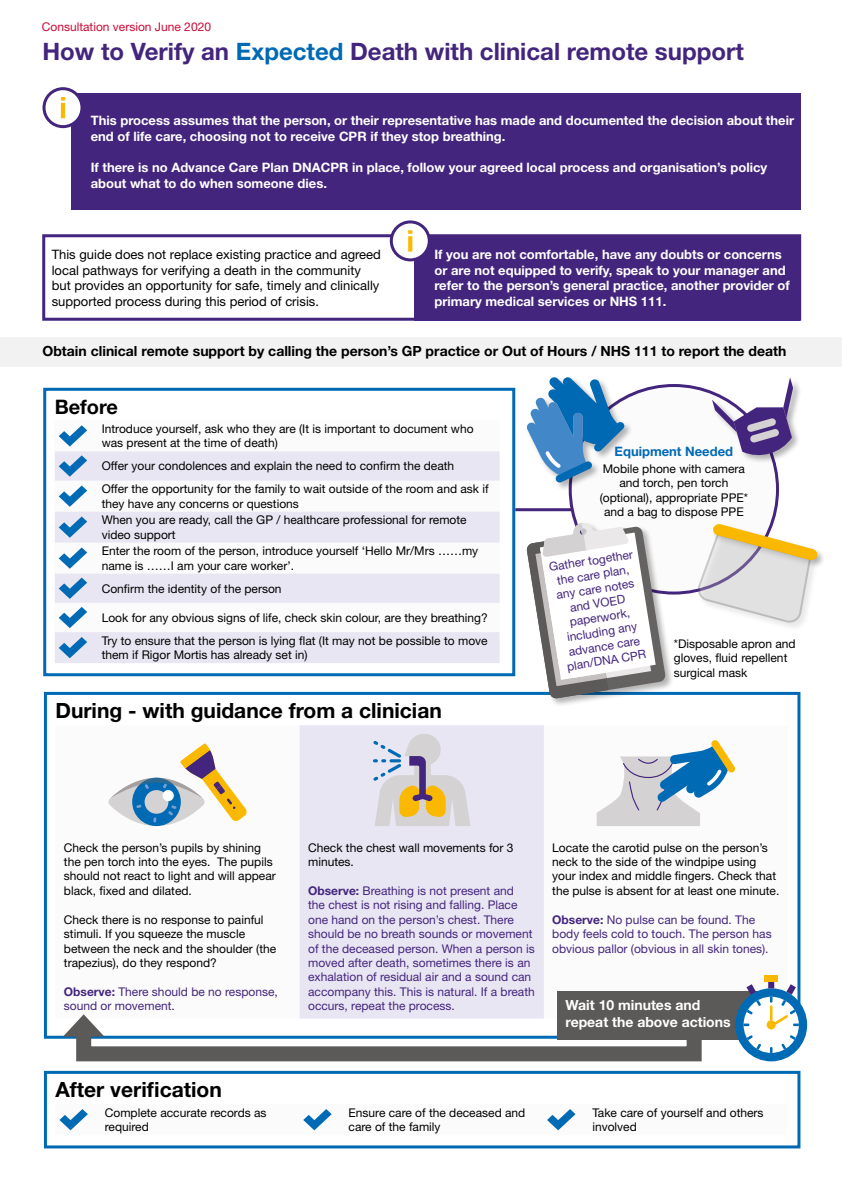
<style>
.page{position:relative;width:842px;height:1191px;background:#fff}
.page>*{position:absolute;margin:0;border:0;box-sizing:border-box;transform-origin:0 0}
.t1{font:700 24px "Helvetica Neue LT Std";color:#44257d}
.t2{font:700 21px "Helvetica Neue LT Std";color:#000}
.t3{font:700 20px "Helvetica Neue LT Std";color:#000}
.t4{font:700 14px "Helvetica Neue LT Std";color:#000}
.t5{font:700 14px/16.8px "Helvetica Neue LT Std";color:#fff}
.t6{font:700 13px/15.6px "Helvetica Neue LT Std";color:#fff}
.t7{font:13px/15.6px "Helvetica Neue LT Std";color:#000}
.t8{font:700 13px "Helvetica Neue LT Std";color:#0069b3}
.t9{font:12px/14.4px "Helvetica Neue LT Std";color:#000}
.t10{font:12px/14.4px "Helvetica Neue LT Std";color:#44257d}
.t11{font:12px "Helvetica Neue LT Std";color:#cc0935}
.s1{color:#0069b3}
.s2{font-weight:700}
</style>
<div class="page">
<hr style="left:515px;top:508px;width:82px;height:3px;background:#44257d">
<div style="left:570px;top:385px;width:207px;height:208px;background:#fbfbfb;border-radius:50%"></div>
<div style="left:71px;top:94px;width:729px;height:116px;background:#44257d"></div>
<div style="left:415px;top:235px;width:385px;height:86px;background:#44257d"></div>
<svg style="left:44px;top:89px;width:38px;height:38px"></svg>
<div style="left:43px;top:87px;width:40px;height:41px;border:3px solid #44257d;border-radius:50%"></div>
<svg style="left:61px;top:97px;width:4px;height:21px"></svg>
<div style="left:42px;top:234px;width:759px;height:87px;border:3px solid #44257d"></div>
<div style="left:391px;top:222px;width:38px;height:38px;background:#fff;border-radius:50%"></div>
<div style="left:390px;top:220px;width:41px;height:41px;border:3px solid #44257d;border-radius:50%"></div>
<svg style="left:408px;top:230px;width:4px;height:21px"></svg>
<div style="left:0;top:338px;width:842px;height:29px;background:#f3f2f2"></div>
<svg style="left:55px;top:451px;width:445px;height:212px;fill:#e9e6f3"></svg>
<svg style="left:59px;top:425px;width:28px;height:21px"></svg>
<svg style="left:59px;top:455px;width:28px;height:21px"></svg>
<svg style="left:59px;top:485px;width:28px;height:22px"></svg>
<svg style="left:59px;top:516px;width:28px;height:22px"></svg>
<svg style="left:59px;top:547px;width:28px;height:22px"></svg>
<svg style="left:59px;top:577px;width:28px;height:22px"></svg>
<svg style="left:59px;top:607px;width:28px;height:21px"></svg>
<svg style="left:59px;top:637px;width:28px;height:21px"></svg>
<div style="left:43px;top:388px;width:472px;height:288px;border:3px solid #0069b3"></div>
<svg style="left:59px;top:1109px;width:517px;height:22px"></svg>
<div style="left:44px;top:1070px;width:756px;height:78px;border:3px solid #0069b3"></div>
<div style="left:300px;top:725px;width:244px;height:260px;background:#e9e6f3"></div>
<svg style="left:108px;top:743px;width:139px;height:83px"></svg>
<svg style="left:373px;top:732px;width:97px;height:94px;background:#d4ccc3"></svg>
<svg style="left:597px;top:740px;width:138px;height:86px"></svg>
<div style="left:697px;top:523px;width:129px;height:109px;background:#000;opacity:.3"></div>
<svg style="left:698px;top:523px;width:120px;height:100px"></svg>
<div style="left:711px;top:377px;width:91px;height:87px;background:#000;opacity:.3"></div>
<svg style="left:712px;top:377px;width:81px;height:82px"></svg>
<div style="left:526px;top:376px;width:108px;height:115px;background:#000;opacity:.3"></div>
<svg style="left:526px;top:377px;width:98px;height:106px"></svg>
<svg style="left:69px;top:985px;width:640px;height:77px"></svg>
<svg style="left:63px;top:1014px;width:41px;height:22px"></svg>
<div style="left:557px;top:991px;width:223px;height:48px;background:#5c5a59"></div>
<div style="left:526px;top:521px;width:149px;height:186px;background:#000;opacity:.3"></div>
<svg style="left:526px;top:522px;width:140px;height:177px"></svg>
<div style="left:735px;top:988px;width:72px;height:73px;background:#006ab4;border-radius:50%"></div>
<div style="left:743px;top:996px;width:56px;height:57px;background:#fff;border-radius:50%"></div>
<div style="left:767px;top:1020px;width:9px;height:9px;background:#fbb800;border-radius:50%"></div>
<div style="left:764px;top:976px;width:14px;height:6px;background:#fbb800"></div>
<svg style="left:746px;top:984px;width:10px;height:10px"></svg>
<svg style="left:770px;top:1047px;width:2px;height:6px"></svg>
<svg style="left:743px;top:1023px;width:6px;height:3px"></svg>
<svg style="left:747px;top:1035px;width:14px;height:14px"></svg>
<svg style="left:781px;top:1035px;width:15px;height:14px"></svg>
<svg style="left:747px;top:1000px;width:14px;height:14px"></svg>
<svg style="left:768px;top:982px;width:31px;height:44px"></svg>
<p class="t11" style="left:42px;top:19px;width:171px">Consultation version June 2020</p>
<h1 class="t1" style="left:43px;top:36px;width:703px">How to Verify an <span class="s1">Expected</span> Death with clinical remote support</h1>
<p class="t6" style="left:91px;top:113px;width:705px">This process assumes that the person, or their representative has made and documented the decision about their end of life care, choosing not to receive CPR if they stop breathing.</p>
<p class="t6" style="left:91px;top:159px;width:678px">If there is no Advance Care Plan DNACPR in place, follow your agreed local process and organisation’s policy about what to do when someone dies.</p>
<p class="t7" style="left:52px;top:247px;width:331px">This guide does not replace existing practice and agreed local pathways for verifying a death in the community but provides an opportunity for safe, timely and clinically supported process during this period of crisis.</p>
<p class="t4" style="left:43px;top:342px;width:745px">Obtain clinical remote support by calling the person’s GP practice or Out of Hours / NHS 111 to report the death</p>
<p class="t6" style="left:434px;top:246px;width:357px">If you are not comfortable, have any doubts or concerns or are not equipped to verify, speak to your manager and refer to the person’s general practice, another provider of primary medical services or NHS 111.</p>
<h3 class="t3" style="left:55px;top:394px;width:65px">Before</h3>
<p class="t9" style="left:102px;top:421px;width:373px">Introduce yourself, ask who they are (It is important to document who was present at the time of death)</p>
<p class="t9" style="left:102px;top:454px;width:388px;line-height:22.9px">Offer your condolences and explain the need to confirm the death<br>Offer the opportunity for the family to wait outside of the room and ask if</p>
<p class="t9" style="left:102px;top:495px;width:366px;line-height:16.6px">they have any concerns or questions<br>When you are ready, call the GP / healthcare professional for remote</p>
<p class="t9" style="left:102px;top:526px;width:378px;line-height:16.6px">video support<br>Enter the room of the person, introduce yourself ‘Hello Mr/Mrs ……my</p>
<p class="t9" style="left:102px;top:554px;width:194px;line-height:22.9px">name is ……I am your care worker’.<br>Confirm the identity of the person</p>
<p class="t9" style="left:102px;top:606px;width:388px;line-height:22.9px">Look for any obvious signs of life, check skin colour, are they breathing?<br>Try to ensure that the person is lying flat (It may not be possible to move</p>
<p class="t9" style="left:102px;top:647px;width:207px">them if Rigor Mortis has already set in)</p>
<h2 class="t2" style="left:55px;top:698px;width:388px">During - with guidance from a clinician</h2>
<p class="t8" style="left:615px;top:443px;width:120px">Equipment Needed</p>
<p class="t9" style="left:600px;top:461px;width:150px;text-align:center">Mobile phone with camera and torch, pen torch (optional), appropriate PPE* and a bag to dispose PPE</p>
<p class="t10" style="left:548px;top:560px;width:86px;text-align:center;rotate:-9deg">Gather together the care plan, any care notes and VOED paperwork, including any advance care plan/DNA CPR</p>
<p class="t9" style="left:674px;top:636px;width:123px">*Disposable apron and gloves, fluid repellent surgical mask</p>
<p class="t9" style="left:64px;top:840px;width:213px">Check the person’s pupils by shining the pen torch into the eyes. The pupils should not react to light and will appear black, fixed and dilated.</p>
<p class="t9" style="left:64px;top:912px;width:214px">Check there is no response to painful stimuli. If you squeeze the muscle between the neck and the shoulder (the trapezius), do they respond?</p>
<p class="t10" style="left:64px;top:984px;width:215px"><span class="s2">Observe:</span> There should be no response, sound or movement.</p>
<p class="t9" style="left:308px;top:840px;width:207px">Check the chest wall movements for 3 minutes.</p>
<p class="t10" style="left:308px;top:883px;width:228px"><span class="s2">Observe:</span> Breathing is not present and<br>the chest is not rising and falling. Place one hand on the person’s chest. There should be no breath sounds or movement of the deceased person. When a person is moved after death, sometimes there is an exhalation of residual air and a sound can accompany this. This is natural. If a breath occurs, repeat the process.</p>
<p class="t9" style="left:552px;top:840px;width:229px">Locate the carotid pulse on the person’s neck to the side of the windpipe using your index and middle fingers. Check that the pulse is absent for at least one minute.</p>
<p class="t10" style="left:552px;top:912px;width:221px"><span class="s2">Observe:</span> No pulse can be found. The body feels cold to touch. The person has obvious pallor (obvious in all skin tones).</p>
<p class="t5" style="left:565px;top:996px;width:167px">Wait 10 minutes and repeat the above actions</p>
<h2 class="t2" style="left:55px;top:1076px;width:168px">After verification</h2>
<p class="t9" style="left:105px;top:1105px;width:163px">Complete accurate records as required</p>
<p class="t9" style="left:349px;top:1105px;width:178px">Ensure care of the deceased and care of the family</p>
<p class="t9" style="left:592px;top:1105px;width:173px">Take care of yourself and others involved</p>
</div>
